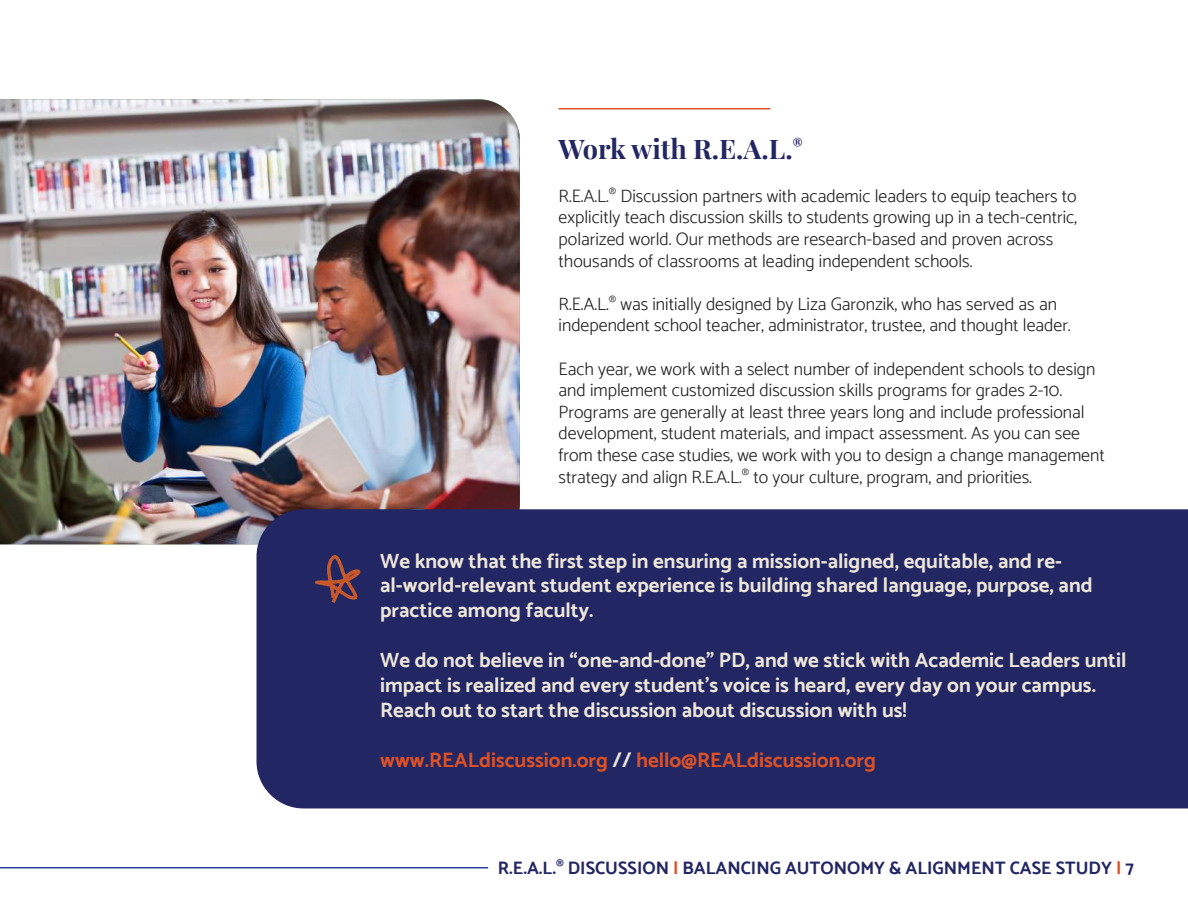
<style>
.page{position:relative;width:1188px;height:918px;background:#fff}
.page>*{position:absolute;margin:0;border:0;box-sizing:border-box;transform-origin:0 0}
.t1{font:700 27px "Playfair Display";color:#222662}
.t2{font:700 20.7px/24.9px "Catamaran";color:#ede6db}
.t3{font:700 20.7px "Catamaran";color:#dc5126}
.t4{font:300 18px/21.6px "Catamaran";color:#221f1f}
.t5{font:700 18px "Catamaran";color:#222662}
.s1{color:#ede6db}
.s2{color:#dc5126}
</style>
<div class="page">
<img style="left:0;top:99px;width:520px;height:445px">
<div style="left:257px;top:509px;width:931px;height:299px;background:#222662"></div>
<hr style="left:559px;top:108px;width:211px;height:1px;background:#dc5126">
<hr style="left:0;top:867px;width:488px;height:1px;background:#29419a">
<img style="left:310px;top:552px;width:58px;height:55px">
<h1 class="t1" style="left:559px;top:137px;width:246px">Work with R.E.A.L.<sup>®</sup></h1>
<p class="t4" style="left:559px;top:186px;width:520px">R.E.A.L.<sup>®</sup> Discussion partners with academic leaders to equip teachers to explicitly teach discussion skills to students growing up in a tech-centric, polarized world. Our methods are research-based and proven across thousands of classrooms at leading independent schools.</p>
<p class="t4" style="left:559px;top:294px;width:514px">R.E.A.L.<sup>®</sup> was initially designed by Liza Garonzik, who has served as an independent school teacher, administrator, trustee, and thought leader.</p>
<p class="t4" style="left:559px;top:358px;width:548px">Each year, we work with a select number of independent schools to design and implement customized discussion skills programs for grades 2-10.<br>Programs are generally at least three years long and include professional development, student materials, and impact assessment. As you can see from these case studies, we work with you to design a change management strategy and align R.E.A.L.<sup>®</sup> to your culture, program, and priorities.</p>
<p class="t2" style="left:380px;top:548px;width:714px">We know that the first step in ensuring a mission-aligned, equitable, and re&shy;al-world-relevant student experience is building shared language, purpose, and practice among faculty.</p>
<p class="t2" style="left:380px;top:648px;width:748px">We do not believe in “one-and-done” PD, and we stick with Academic Leaders until impact is realized and every student’s voice is heard, every day on your campus.<br>Reach out to start the discussion about discussion with us!</p>
<p class="t3" style="left:380px;top:748px;width:497px">www.REALdiscussion.org <span class="s1">//</span> hello@REALdiscussion.org</p>
<p class="t5" style="left:498px;top:859px;width:638px">R.E.A.L.<sup>®</sup> DISCUSSION <span class="s2">|</span> BALANCING AUTONOMY &amp; ALIGNMENT CASE STUDY <span class="s2">|</span> 7</p>
</div>
